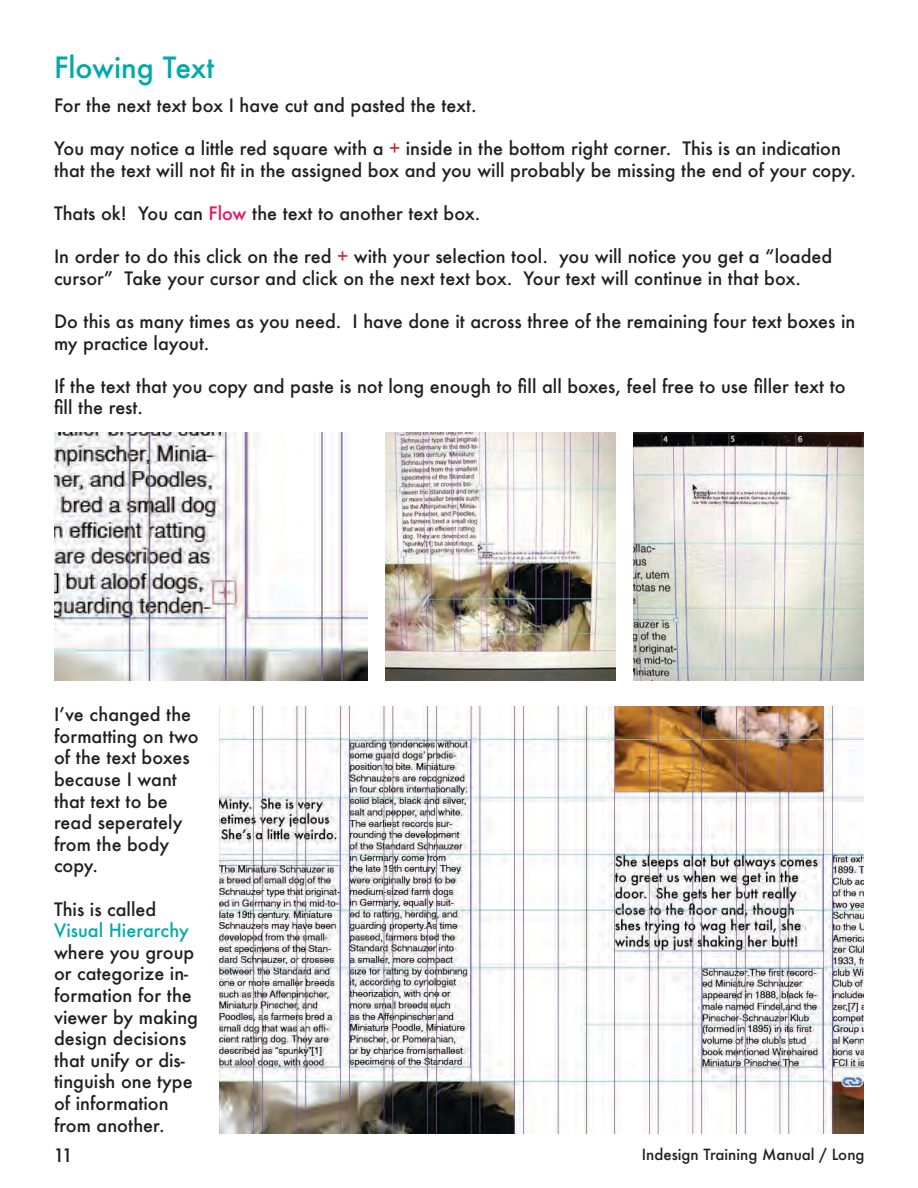
<style>
.page{position:relative;width:918px;height:1188px;background:#fff}
.page>*{position:absolute;margin:0;border:0;box-sizing:border-box;transform-origin:0 0}
.t1{font:500 28.5px "Futura";color:#00aaab}
.t2{font:500 18px/21.6px "Futura";color:#231f20}
.t3{font:500 15px "Futura";color:#231f20}
.s1{color:#d2232a}
.s2{color:#ed1162}
.s3{color:#00aaab}
</style>
<div class="page">
<img style="left:54px;top:433px;width:313px;height:247px">
<img style="left:385px;top:433px;width:231px;height:247px">
<img style="left:634px;top:433px;width:230px;height:247px">
<img style="left:220px;top:706px;width:644px;height:428px">
<p class="t1" style="left:54px;top:47px;width:162px">Flowing Text</p>
<p class="t2" style="left:54px;top:94px;width:424px">For the next text box I have cut and pasted the text.</p>
<p class="t2" style="left:54px;top:138px;width:804px">You may notice a little red square with a <span class="s1">+</span> inside in the bottom right corner. This is an indication that the text will not fit in the assigned box and you will probably be missing the end of your copy.</p>
<p class="t2" style="left:54px;top:202px;width:428px">Thats ok! You can <span class="s2">Flow</span> the text to another text box.</p>
<p class="t2" style="left:54px;top:246px;width:780px">In order to do this click on the red <span class="s1">+</span> with your selection tool. you will notice you get a “loaded cursor” Take your cursor and click on the next text box. Your text will continue in that box.</p>
<p class="t2" style="left:54px;top:310px;width:803px">Do this as many times as you need. I have done it across three of the remaining four text boxes in my practice layout.</p>
<p class="t2" style="left:54px;top:375px;width:793px">If the text that you copy and paste is not long enough to fill all boxes, feel free to use filler text to fill the rest.</p>
<p class="t2" style="left:54px;top:703px;width:146px">I’ve changed the formatting on two of the text boxes because I want that text to be read seperately from the body copy.</p>
<p class="t2" style="left:54px;top:898px;width:146px">This is called<br><span class="s3">Visual Hierarchy </span>where you group or categorize in&shy;formation for the viewer by making design decisions that unify or dis&shy;tinguish one type of information from another.</p>
<p class="t2" style="left:53px;top:1145px;width:21px">11</p>
<p class="t3" style="left:642px;top:1144px;width:224px">Indesign Training Manual / Long</p>
</div>
